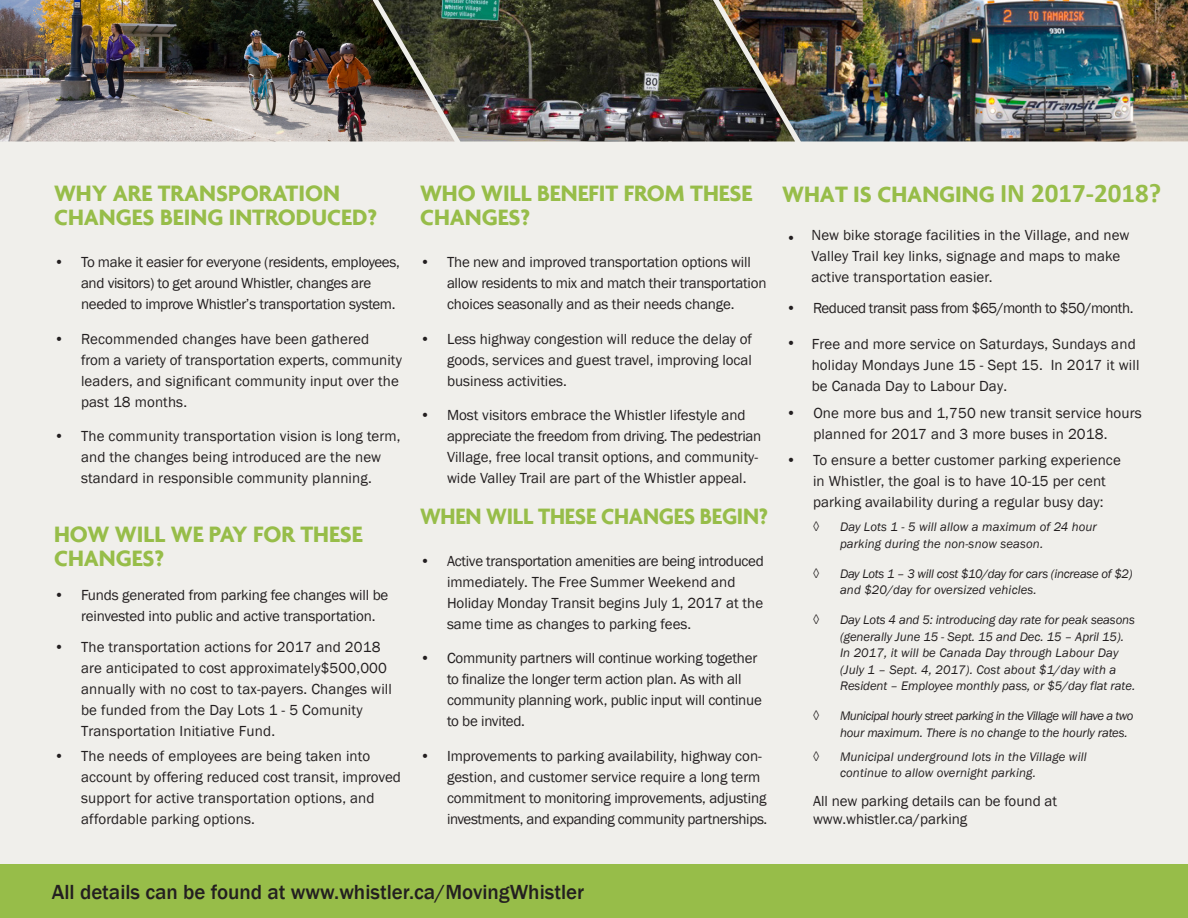
<style>
.page{position:relative;width:1188px;height:918px;background:#fff}
.page>*{position:absolute;margin:0;border:0;box-sizing:border-box;transform-origin:0 0}
.t1{font:700 24px/24px "Agenda";color:#97bd49}
.t2{font:700 24px "Agenda";color:#97bd49;scale:.95 1}
.t3{font:500 21px "Franklin Gothic";color:#231f20}
.t4{font:15px/21px "Franklin Gothic";color:#231f20}
.t5{font:15px/21px "Franklin Gothic";letter-spacing:-.02em;color:#231f20}
.t6{font:15px "Franklin Gothic";letter-spacing:-.03em;color:#231f20}
.t7{font:italic 12.75px/16.5px "Franklin Gothic";letter-spacing:-.005em;color:#231f20}
.t8{font:italic 12.75px/16.5px "Franklin Gothic";letter-spacing:-.035em;color:#231f20}
.s1{font-family:"Calibri";font-size:27px}
</style>
<div class="page">
<div style="left:1px;top:1px;width:1187px;height:917px;background:#f0efeb"></div>
<img style="left:455px;top:0;width:264px;height:141px">
<div style="left:0;top:864px;width:1188px;height:54px;background:#97bd49"></div>
<img style="left:719px;top:0;width:469px;height:141px">
<img style="left:0;top:0;width:455px;height:141px">
<p class="t1" style="left:54px;top:181px;width:325px">WHY ARE TRANSPORATION<br>CHANGES BEING INTRODUCED?</p>
<p class="t5" style="left:81px;top:252px;width:320px;text-indent:-27px">• To make it easier for everyone (residents, employees, and visitors) to get around Whistler, changes are needed to improve Whistler’s transportation system.</p>
<p class="t4" style="left:81px;top:329px;width:322px;text-indent:-27px">• Recommended changes have been gathered<br>from a variety of transportation experts, community leaders, and significant community input over the past 18 months.</p>
<p class="t4" style="left:54px;top:426px;width:348px;text-align:center">• The community transportation vision is long term, and the changes being introduced are the new standard in responsible community planning.</p>
<p class="t1" style="left:54px;top:522px;width:310px">HOW WILL WE PAY FOR THESE<br>CHANGES?</p>
<p class="t4" style="left:81px;top:585px;width:309px;text-indent:-27px">• Funds generated from parking fee changes will be reinvested into public and active transportation.</p>
<p class="t4" style="left:81px;top:637px;width:313px;text-indent:-27px">• The transportation actions for 2017 and 2018 are anticipated to cost approximately$500,000 annually with no cost to tax-payers. Changes will be funded from the Day Lots 1 - 5 Comunity Transportation Initiative Fund.</p>
<p class="t4" style="left:81px;top:746px;width:322px;text-indent:-27px">• The needs of employees are being taken into account by offering reduced cost transit, improved support for active transportation options, and affordable parking options.</p>
<p class="t1" style="left:420px;top:181px;width:334px">WHO WILL BENEFIT FROM THESE<br>CHANGES?</p>
<p class="t4" style="left:447px;top:252px;width:321px;text-indent:-27px">• The new and improved transportation options will allow residents to mix and match their transportation choices seasonally and as their needs change.</p>
<p class="t4" style="left:447px;top:329px;width:307px;text-align:justify;text-indent:-27px">• Less highway congestion will reduce the delay of goods, services and guest travel, improving local business activities.</p>
<p class="t4" style="left:447px;top:405px;width:316px;text-indent:-27px">• Most visitors embrace the Whistler lifestyle and appreciate the freedom from driving. The pedestrian Village, free local transit options, and community&shy;wide Valley Trail are part of the Whistler appeal.</p>
<p class="t2" style="left:420px;top:502px;width:368px">WHEN WILL THESE CHANGES BEGIN?</p>
<p class="t4" style="left:447px;top:551px;width:318px;text-indent:-27px">• Active transportation amenities are being introduced immediately. The Free Summer Weekend and Holiday Monday Transit begins July 1, 2017 at the same time as changes to parking fees.</p>
<p class="t4" style="left:447px;top:648px;width:316px;text-indent:-27px">• Community partners will continue working together to finalize the longer term action plan. As with all community planning work, public input will continue to be invited.</p>
<p class="t4" style="left:447px;top:746px;width:322px;text-indent:-27px">• Improvements to parking availability, highway con&shy;gestion, and customer service require a long term commitment to monitoring improvements, adjusting investments, and expanding community partnerships.</p>
<p class="t1" style="left:782px;top:181px;width:381px">WHAT IS CHANGING <span class="s1">IN 2017-2018?</span></p>
<p class="t4" style="left:811px;top:225px;width:320px;text-indent:-25px">• New bike storage facilities in the Village, and new<br>Valley Trail key links, signage and maps to make active transportation easier.</p>
<p class="t6" style="left:786px;top:299px;width:349px">• Reduced transit pass from $65/month to $50/month.</p>
<p class="t4" style="left:812px;top:334px;width:329px;text-indent:-26px">• Free and more service on Saturdays, Sundays and holiday Mondays June 15 - Sept 15. In 2017 it will be Canada Day to Labour Day.</p>
<p class="t4" style="left:786px;top:403px;width:357px;text-align:center">• One more bus and 1,750 new transit service hours planned for 2017 and 3 more buses in 2018.</p>
<p class="t4" style="left:813px;top:450px;width:309px;text-indent:-27px">• To ensure a better customer parking experience in Whistler, the goal is to have 10-15 per cent parking availability during a regular busy day:</p>
<p class="t7" style="left:813px;top:519px;width:8px">◊</p>
<p class="t7" style="left:840px;top:519px;width:258px">Day Lots 1 - 5 will allow a maximum of 24 hour parking during the non-snow season.</p>
<p class="t7" style="left:813px;top:566px;width:8px">◊</p>
<p class="t7" style="left:840px;top:566px;width:294px">Day Lots 1 – 3 will cost $10/day for cars (increase of $2) and $20/day for oversized vehicles.</p>
<p class="t7" style="left:813px;top:612px;width:8px">◊</p>
<p class="t7" style="left:840px;top:612px;width:297px">Day Lots 4 and 5: introducing day rate for peak seasons (generally June 15 - Sept. 15 and Dec. 15 – April 15).<br>In 2017, it will be Canada Day through Labour Day (July 1 – Sept. 4, 2017). Cost about $1/day with a Resident – Employee monthly pass, or $5/day flat rate.</p>
<p class="t7" style="left:813px;top:708px;width:8px">◊</p>
<p class="t8" style="left:840px;top:708px;width:295px">Municipal hourly street parking in the Village will have a two hour maximum. There is no change to the hourly rates.</p>
<p class="t7" style="left:813px;top:749px;width:8px">◊</p>
<p class="t7" style="left:840px;top:749px;width:248px">Municipal underground lots in the Village will continue to allow overnight parking.</p>
<p class="t4" style="left:813px;top:792px;width:246px;line-height:18px">All new parking details can be found at www.whistler.ca/parking</p>
<p class="t3" style="left:52px;top:879px;width:534px">All details can be found at www.whistler.ca/MovingWhistler</p>
</div>
